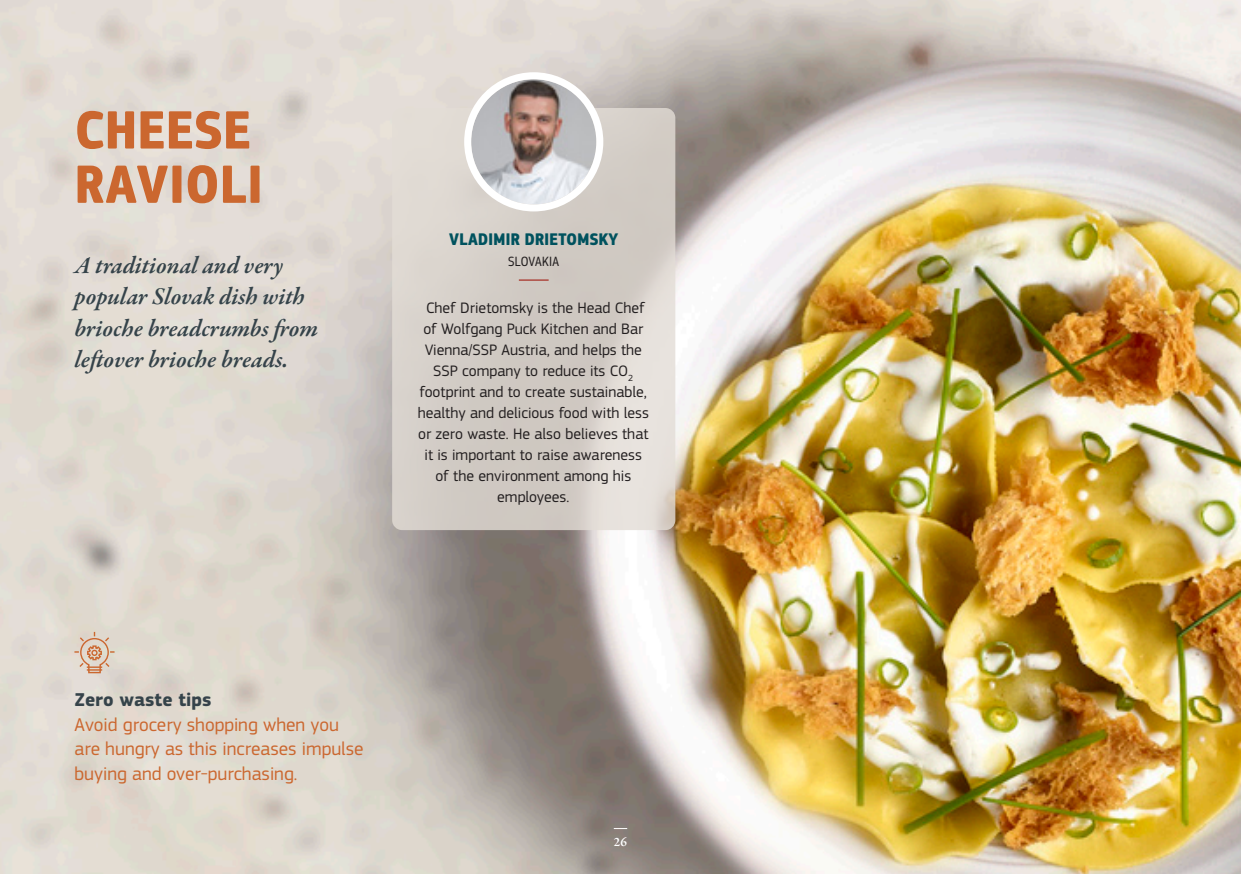
<style>
.page{position:relative;width:1241px;height:874px;background:#fff}
.page>*{position:absolute;margin:0;border:0;box-sizing:border-box;transform-origin:0 0}
.t1{font:700 56px/54.2px "EC Square Sans Cond Pro";letter-spacing:.02em;color:#cb672f}
.intro{font:italic 600 24.5px/31.5px "Garamond Premr Pro";color:#35434a}
.t2{font:19.25px/24.5px "EC Square Sans Pro";color:#cb672f}
.t3{font:700 19.25px "EC Square Sans Pro";color:#35434a}
.t4{font:700 17.5px "EC Square Sans Cond Pro";letter-spacing:.02em;color:#00525e}
.bio_chef{font:15.75px/21px "EC Square Sans Pro";color:#231f20;text-align:center}
.t5{font:14px "EC Square Sans Cond Pro";letter-spacing:.02em;color:#231f20}
.t6{font:600 13.12px "Garamond Premr Pro";color:#fff}
</style>
<div class="page">
<img style="left:0;top:0;width:1240px;height:873px">
<svg style="left:613px;top:827px;width:14px;height:1px"></svg>
<svg style="left:392px;top:108px;width:283px;height:422px;fill:#d3cdc7"></svg>
<svg style="left:519px;top:279px;width:29px;height:1px"></svg>
<img style="left:471px;top:79px;width:125px;height:125px;border-radius:63px">
<div style="left:464px;top:72px;width:139px;height:139px;border:7px solid #fff;border-radius:50%"></div>
<svg style="left:73px;top:630px;width:43px;height:43px"></svg>
<h1 class="t1" style="left:75px;top:104px;width:189px">CHEESE<br>RAVIOLI</h1>
<p class="intro" style="left:74px;top:250px;width:245px">A traditional and very popular Slovak dish with brioche breadcrumbs from leftover brioche breads.</p>
<p class="t4" style="left:449px;top:229px;width:171px">VLADIMIR DRIETOMSKY</p>
<p class="t5" style="left:508px;top:254px;width:53px">SLOVAKIA</p>
<p class="bio_chef" style="left:417px;top:297px;width:233px">Chef Drietomsky is the Head Chef of Wolfgang Puck Kitchen and Bar<br>Vienna/SSP Austria, and helps the<br>SSP company to reduce its CO<sub>2 </sub>footprint and to create sustainable, healthy and delicious food with less or zero waste. He also believes that it is important to raise awareness of the environment among his employees.</p>
<p class="t3" style="left:74px;top:688px;width:139px">Zero waste tips</p>
<p class="t2" style="left:74px;top:711px;width:290px">Avoid grocery shopping when you are hungry as this increases impulse buying and over-purchasing.</p>
<p class="t6" style="left:614px;top:833px;width:15px">26</p>
</div>
